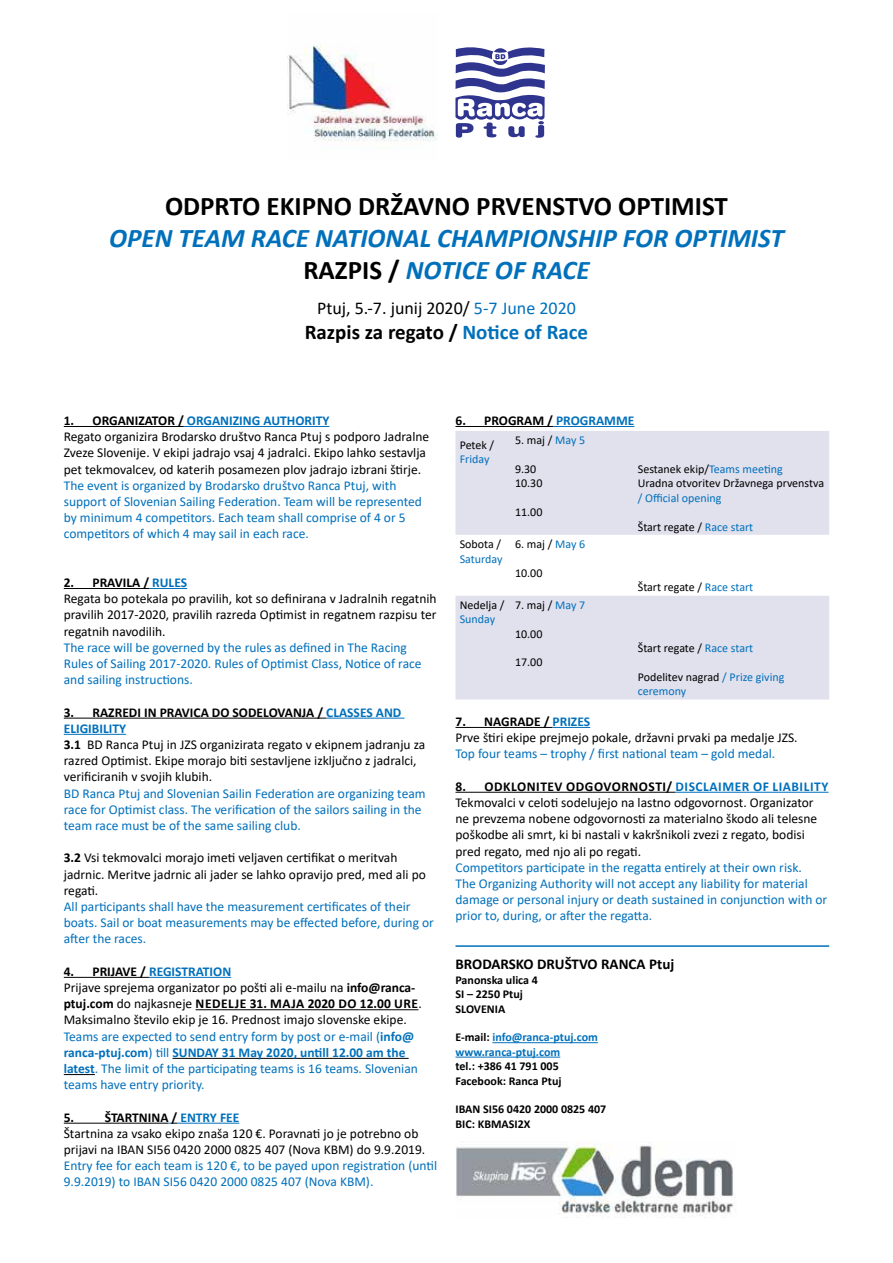
<style>
.page{position:relative;width:893px;height:1263px;background:#fff}
.page>*{position:absolute;margin:0;border:0;box-sizing:border-box;transform-origin:0 0}
.t1{font:italic 700 27px/32.4px "Calibri";color:#0070bb;text-align:center}
.t2{font:700 27px "Calibri";color:#000}
.t3{font:700 21px "Calibri";color:#000}
.t4{font:18px "Calibri";color:#000}
.t5{font:700 15px "Calibri";color:#000}
.t6{font:13.5px/16.2px "Calibri";color:#0070bb}
.t7{font:13.5px/16.2px "Calibri";color:#000}
.t8{font:700 13.5px "Calibri";color:#0070bb}
.t9{font:700 13.5px "Calibri";color:#000}
.t10{font:12px/14.4px "Calibri";color:#000}
.t11{font:700 12px/14.4px "Calibri";color:#000}
.t12{font:12px/14.4px "Calibri";color:#0070bb}
.t13{font:700 12px/14.4px "Calibri";color:#0070bb}
.s1{font-style:normal;color:#000}
.s2{color:#0070bb}
.s3{font-weight:700}
.s4{font-weight:700;color:#0070bb}
.s5{font-weight:700;color:#000}
.s6{color:#000}
</style>
<div class="page">
<img style="left:288px;top:45px;width:149px;height:97px">
<svg style="left:455px;top:47px;width:90px;height:91px"></svg>
<hr style="left:64px;top:426px;width:120px;height:1px;background:#000">
<hr style="left:184px;top:426px;width:145px;height:1px;background:#0070bb">
<hr style="left:64px;top:588px;width:85px;height:1px;background:#000">
<hr style="left:149px;top:588px;width:38px;height:1px;background:#0070bb">
<hr style="left:64px;top:718px;width:262px;height:1px;background:#000">
<hr style="left:326px;top:718px;width:78px;height:1px;background:#0070bb">
<hr style="left:64px;top:734px;width:62px;height:1px;background:#0070bb">
<hr style="left:64px;top:977px;width:85px;height:1px;background:#000">
<hr style="left:149px;top:977px;width:82px;height:1px;background:#0070bb">
<hr style="left:196px;top:1009px;width:222px;height:1px;background:#000">
<hr style="left:172px;top:1058px;width:237px;height:1px;background:#000">
<hr style="left:64px;top:1074px;width:31px;height:1px;background:#000">
<hr style="left:64px;top:1123px;width:105px;height:1px;background:#000">
<hr style="left:177px;top:1123px;width:62px;height:1px;background:#0070bb">
<hr style="left:455px;top:426px;width:98px;height:1px;background:#000">
<hr style="left:553px;top:426px;width:81px;height:1px;background:#0070bb">
<hr style="left:455px;top:727px;width:98px;height:1px;background:#000">
<hr style="left:553px;top:727px;width:37px;height:1px;background:#0070bb">
<hr style="left:455px;top:792px;width:220px;height:1px;background:#000">
<hr style="left:675px;top:792px;width:154px;height:1px;background:#0070bb">
<div style="left:455px;top:431px;width:374px;height:268px;background:#e1e0ed"></div>
<svg style="left:455px;top:535px;width:374px;height:61px"></svg>
<hr style="left:492px;top:1042px;width:106px;height:1px;background:#0070bb">
<hr style="left:455px;top:1057px;width:105px;height:1px;background:#0070bb">
<hr style="left:455px;top:945px;width:374px;height:2px;background:#0070bb">
<img style="left:456px;top:1144px;width:278px;height:72px">
<h1 class="t2" style="left:165px;top:187px;width:564px">ODPRTO EKIPNO DRŽAVNO PRVENSTVO OPTIMIST</h1>
<h1 class="t1" style="left:109px;top:221px;width:676px">OPEN TEAM RACE NATIONAL CHAMPIONSHIP FOR OPTIMIST<br><span class="s1">RAZPIS /</span> NOTICE OF RACE</h1>
<h3 class="t4" style="left:317px;top:295px;width:260px">Ptuj, 5.-7. junij 2020/ <span class="s2">5-7 June 2020</span></h3>
<h2 class="t3" style="left:305px;top:317px;width:285px">Razpis za regato / <span class="s2">Notice of Race</span></h2>
<p class="t7" style="left:64px;top:412px;width:367px;text-indent:29px"><span class="s3">ORGANIZATOR /</span> <span class="s4">ORGANIZING AUTHORITY<br></span>Regato organizira Brodarsko društvo Ranca Ptuj s podporo Jadralne Zveze Slovenije. V ekipi jadrajo vsaj 4 jadralci. Ekipo lahko sestavlja pet tekmovalcev, od katerih posamezen plov jadrajo izbrani štirje.</p>
<p class="t6" style="left:64px;top:477px;width:360px">The event is organized by Brodarsko društvo Ranca Ptuj, with support of Slovenian Sailing Federation. Team will be represented by minimum 4 competitors. Each team shall comprise of 4 or 5 competitors of which 4 may sail in each race.</p>
<p class="t9" style="left:64px;top:573px;width:12px">2.</p>
<p class="t9" style="left:64px;top:411px;width:12px">1.</p>
<p class="t7" style="left:64px;top:574px;width:374px;text-indent:29px"><span class="s3">PRAVILA /</span> <span class="s4">RULES<br></span>Regata bo potekala po pravilih, kot so definirana v Jadralnih regatnih pravilih 2017-2020, pravilih razreda Optimist in regatnem razpisu ter regatnih navodilih.</p>
<p class="t6" style="left:64px;top:639px;width:359px">The race will be governed by the rules as defined in The Racing<br>Rules of Sailing 2017-2020. Rules of Optimist Class, Notice of race and sailing instructions.</p>
<p class="t9" style="left:64px;top:702px;width:12px">3.</p>
<p class="t7" style="left:64px;top:704px;width:363px;text-indent:29px"><span class="s3">RAZREDI IN PRAVICA DO SODELOVANJA /</span> <span class="s4">CLASSES AND ELIGIBILITY<br></span><span class="s3">3.1</span> BD Ranca Ptuj in JZS organizirata regato v ekipnem jadranju za razred Optimist. Ekipe morajo biti sestavljene izključno z jadralci, verificiranih v svojih klubih.</p>
<p class="t6" style="left:64px;top:785px;width:363px">BD Ranca Ptuj and Slovenian Sailin Federation are organizing team race for Optimist class. The verification of the sailors sailing in the team race must be of the same sailing club.</p>
<p class="t7" style="left:64px;top:849px;width:364px"><span class="s3">3.2</span> Vsi tekmovalci morajo imeti veljaven certifikat o meritvah jadrnic. Meritve jadrnic ali jader se lahko opravijo pred, med ali po regati.</p>
<p class="t6" style="left:64px;top:898px;width:372px">All participants shall have the measurement certificates of their boats. Sail or boat measurements may be effected before, during or after the races.</p>
<p class="t9" style="left:64px;top:962px;width:12px">4.</p>
<p class="t7" style="left:64px;top:963px;width:353px;text-indent:29px"><span class="s3">PRIJAVE /</span> <span class="s4">REGISTRATION<br></span>Prijave sprejema organizator po pošti ali e-mailu na <span class="s3">info@ranca&shy;ptuj.com</span> do najkasneje <span class="s3">Nedelje</span></p>
<p class="t6" style="left:64px;top:995px;width:360px;text-indent:186px"><span class="s5">31. MAJA 2020 do 12.00 ure</span> <span class="s6">.<br>Maksimalno število ekip je 16. Prednost imajo slovenske ekipe.<br></span>Teams are expected to send entry form by post or e-mail (<span class="s3">info@ ranca-ptuj.com</span>) till <span class="s3">SUNDAY 31 May 2020, untill 12.00 am the latest</span>. The limit of the participating teams is 16 teams. Slovenian teams have entry priority.</p>
<p class="t9" style="left:64px;top:1107px;width:12px">5.</p>
<p class="t7" style="left:64px;top:1109px;width:363px;text-indent:41px"><span class="s3">ŠTARTNINA /</span> <span class="s4">ENTRY FEE<br></span>Štartnina za vsako ekipo znaša 120 €. Poravnati jo je potrebno ob prijavi na IBAN SI56 0420 2000 0825 407 (Nova KBM) do 9.9.2019.</p>
<p class="t6" style="left:64px;top:1157px;width:375px">Entry fee for each team is 120 €, to be payed upon registration (until<br>9.9.2019) to IBAN SI56 0420 2000 0825 407 (Nova KBM).</p>
<p class="t9" style="left:455px;top:411px;width:12px">6.</p>
<p class="t8" style="left:484px;top:411px;width:152px"><span class="s6">PROGRAM /</span> PROGRAMME</p>
<p class="t10" style="left:460px;top:437px;width:36px">Petek /</p>
<p class="t12" style="left:460px;top:452px;width:31px">Friday</p>
<p class="t10" style="left:515px;top:433px;width:72px">5. maj / <span class="s2">May 5</span></p>
<p class="t10" style="left:515px;top:461px;width:29px">9.30<br>10.30</p>
<p class="t10" style="left:515px;top:505px;width:29px">11.00</p>
<p class="t10" style="left:638px;top:461px;width:188px">Sestanek ekip/<span class="s2">Teams meeting<br></span>Uradna otvoritev Državnega prvenstva</p>
<p class="t12" style="left:638px;top:490px;width:85px">/ Official opening</p>
<p class="t10" style="left:638px;top:519px;width:117px">Štart regate / <span class="s2">Race start</span></p>
<p class="t10" style="left:460px;top:537px;width:43px">Sobota /</p>
<p class="t12" style="left:460px;top:551px;width:44px">Saturday</p>
<p class="t10" style="left:460px;top:597px;width:46px">Nedelja /</p>
<p class="t12" style="left:460px;top:612px;width:37px">Sunday</p>
<p class="t10" style="left:515px;top:537px;width:72px">6. maj / <span class="s2">May 6</span></p>
<p class="t10" style="left:515px;top:565px;width:29px">10.00</p>
<p class="t10" style="left:515px;top:597px;width:72px">7. maj / <span class="s2">May 7</span></p>
<p class="t10" style="left:515px;top:626px;width:29px">10.00</p>
<p class="t10" style="left:515px;top:655px;width:29px">17.00</p>
<p class="t10" style="left:638px;top:580px;width:117px">Štart regate / <span class="s2">Race start</span></p>
<p class="t10" style="left:638px;top:640px;width:117px">Štart regate / <span class="s2">Race start</span></p>
<p class="t12" style="left:638px;top:669px;width:148px"><span class="s6">Podelitev nagrad</span> / Prize giving ceremony</p>
<p class="t7" style="left:455px;top:713px;width:344px;text-indent:29px"><span class="s3">NAGRADE /</span> <span class="s4">PRIZES<br></span>Prve štiri ekipe prejmejo pokale, državni prvaki pa medalje JZS.</p>
<p class="t6" style="left:455px;top:745px;width:321px">Top four teams – trophy / first national team – gold medal.</p>
<p class="t9" style="left:455px;top:777px;width:12px">8.</p>
<p class="t9" style="left:484px;top:777px;width:19px">Odklonitev</p>
<p class="t9" style="left:566px;top:777px;width:10px">odgovornosti</p>
<p class="t8" style="left:666px;top:777px;width:27px"><span class="s6">/</span> Disclaimer</p>
<p class="t8" style="left:753px;top:777px;width:27px">of liability</p>
<p class="t7" style="left:455px;top:794px;width:363px">Tekmovalci v celoti sodelujejo na lastno odgovornost. Organizator ne prevzema nobene odgovornosti za materialno škodo ali telesne poškodbe ali smrt, ki bi nastali v kakršnikoli zvezi z regato, bodisi pred regato, med njo ali po regati.</p>
<p class="t6" style="left:455px;top:859px;width:373px">Competitors participate in the regatta entirely at their own risk.<br>The Organizing Authority will not accept any liability for material damage or personal injury or death sustained in conjunction with or prior to, during, or after the regatta.</p>
<p class="t5" style="left:455px;top:954px;width:220px">BRODARSKO DRUŠTVO RANCA Ptuj</p>
<p class="t11" style="left:455px;top:972px;width:84px">Panonska ulica 4<br>SI – 2250 Ptuj<br>SLOVENIA</p>
<p class="t13" style="left:455px;top:1030px;width:144px"><span class="s6">E-mail:</span> info@ranca-ptuj.com www.ranca-ptuj.com</p>
<p class="t11" style="left:455px;top:1059px;width:108px">tel.: +386 41 791 005<br>Facebook: Ranca Ptuj</p>
<p class="t11" style="left:455px;top:1102px;width:152px">IBAN SI56 0420 2000 0825 407<br>BIC: KBMASI2X</p>
<p class="t9" style="left:455px;top:712px;width:12px">7.</p>
</div>
